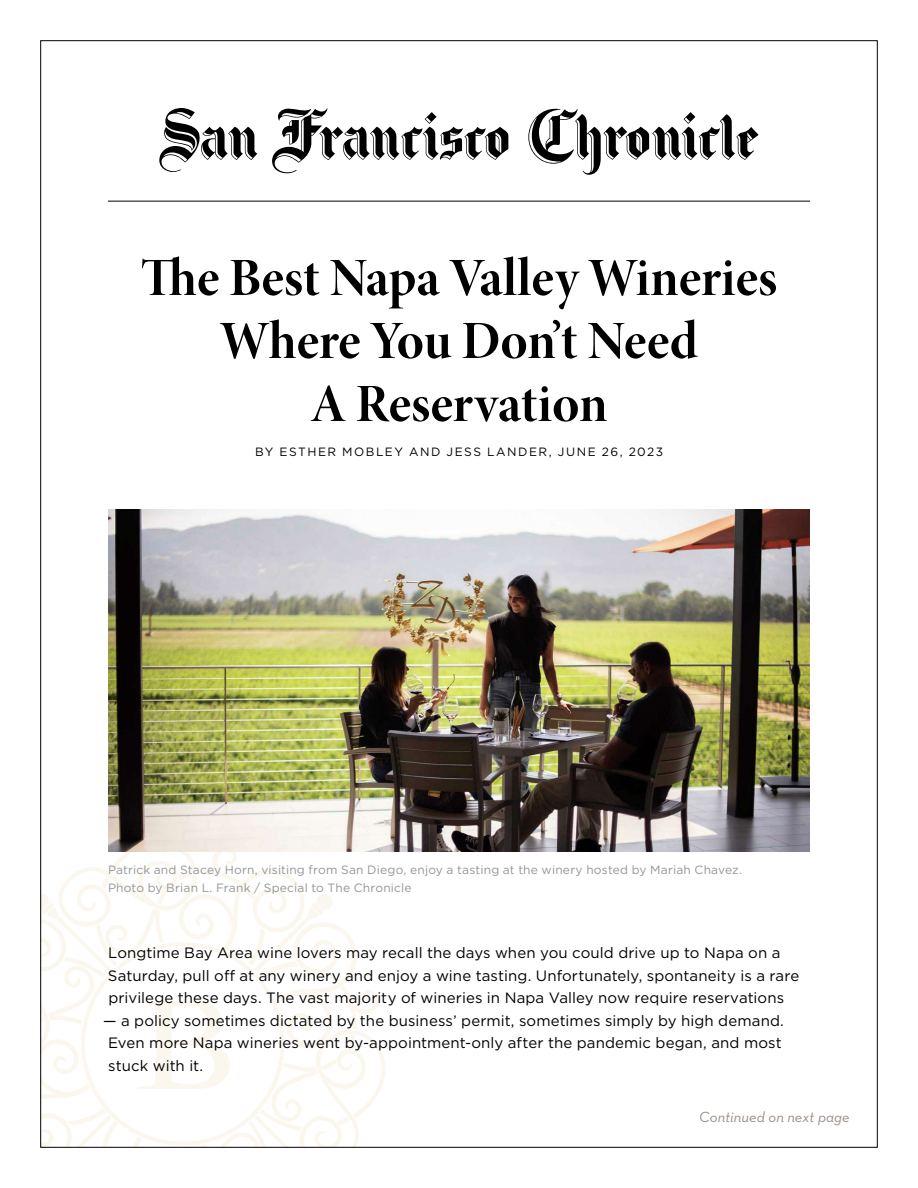
<style>
.page{position:relative;width:918px;height:1188px;background:#fff}
.page>*{position:absolute;margin:0;border:0;box-sizing:border-box;transform-origin:0 0}
.t1{font:54px "Minion Pro Bold Disp";color:#000}
.t2{font:15px/22.5px "Gotham";letter-spacing:.005em;color:#000}
.t3{font:italic 15px "Neutraface Text";letter-spacing:.005em;color:#998e87}
.t4{font:12px "Gotham";letter-spacing:.015em;color:#939598}
.t5{font:12px "Gotham";letter-spacing:.125em;color:#000}
</style>
<div class="page">
<svg style="left:42px;top:851px;width:344px;height:295px"></svg>
<img style="left:108px;top:510px;width:702px;height:341px">
<hr style="left:108px;top:201px;width:702px;height:1px;background:#000">
<svg style="left:528px;top:108px;width:231px;height:67px"></svg>
<svg style="left:272px;top:108px;width:236px;height:65px"></svg>
<svg style="left:159px;top:108px;width:98px;height:64px"></svg>
<p class="t1" style="left:141px;top:242px;width:638px">The Best Napa Valley Wineries</p>
<p class="t1" style="left:220px;top:305px;width:479px">Where You Don’t Need</p>
<p class="t1" style="left:310px;top:368px;width:299px">A Reservation</p>
<p class="t5" style="left:255px;top:444px;width:410px">BY ESTHER MOBLEY AND JESS LANDER, JUNE 26, 2023</p>
<p class="t4" style="left:108px;top:862px;width:636px">Patrick and Stacey Horn, visiting from San Diego, enjoy a tasting at the winery hosted by Mariah Chavez.</p>
<p class="t4" style="left:108px;top:880px;width:305px">Photo by Brian L. Frank / Special to The Chronicle</p>
<p class="t2" style="left:108px;top:941px;width:693px">Longtime Bay Area wine lovers may recall the days when you could drive up to Napa on a<br>Saturday, pull off at any winery and enjoy a wine tasting. Unfortunately, spontaneity is a rare privilege these days. The vast majority of wineries in Napa Valley now require reservations</p>
<p class="t2" style="left:108px;top:1009px;width:677px;text-indent:-5px">— a policy sometimes dictated by the business’ permit, sometimes simply by high demand.<br>Even more Napa wineries went by-appointment-only after the pandemic began, and most stuck with it.</p>
<p class="t3" style="left:699px;top:1107px;width:152px">Continued on next page</p>
</div>
